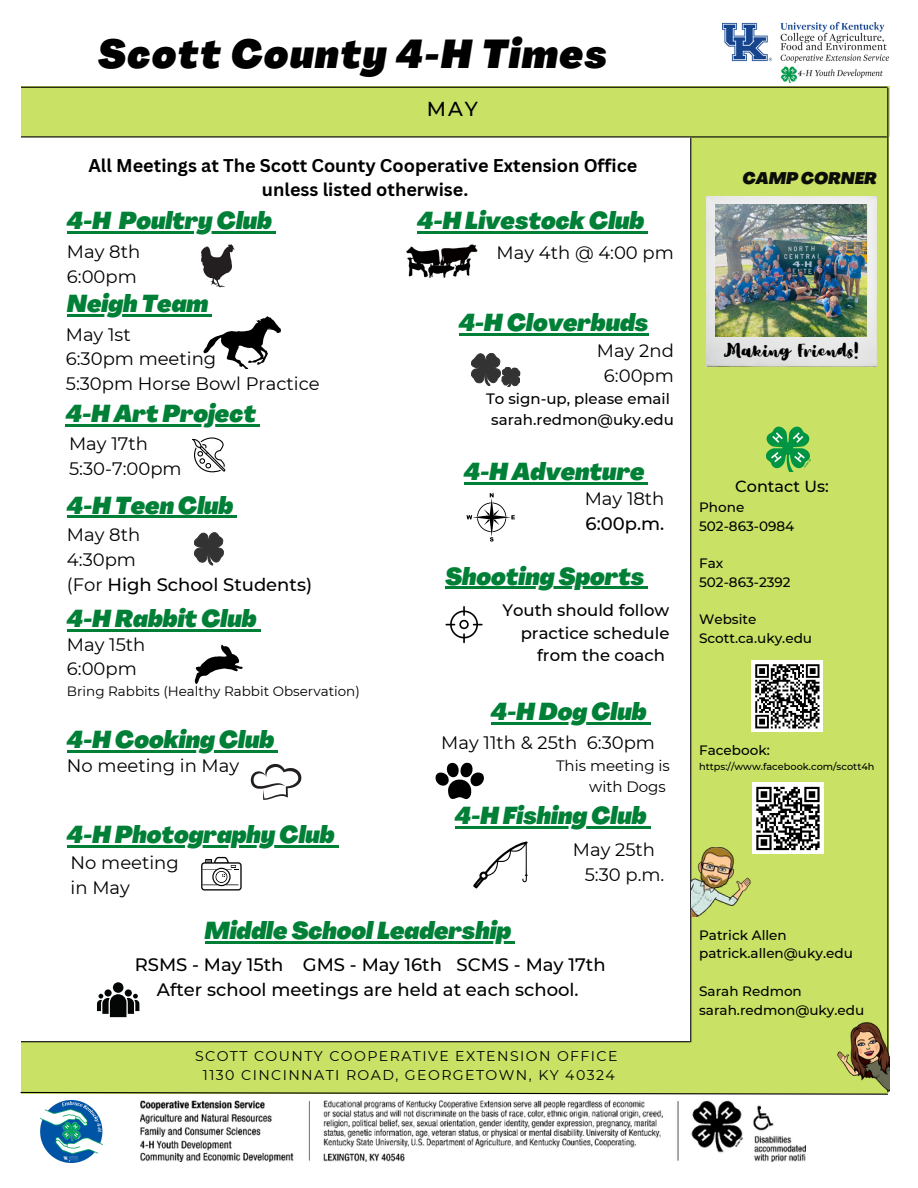
<style>
.page{position:relative;width:918px;height:1188px;background:#fff}
.page>*{position:absolute;margin:0;border:0;box-sizing:border-box;transform-origin:0 0}
.t1{font:italic 900 39.45px "Agrandir";letter-spacing:.04em;color:#000}
.t2{font:italic 900 24px "Agrandir";color:#008037}
.t3{font:500 20.25px "Montserrat";color:#000}
.t4{font:19.5px "Bloom Skirt";color:#000}
.t5{font:18px/24.8px "Montserrat";color:#000}
.t6{font:500 18px/24.8px "Montserrat";color:#000}
.t7{font:700 18px/24.8px "Canva Sans";color:#000;text-align:center}
.t8{font:500 16.5px/22.5px "Montserrat";color:#000;text-align:right}
.t9{font:italic 900 16.5px "Agrandir";color:#0c0d08}
.t10{font:500 16.05px "Montserrat";color:#000}
.t11{font:500 15px/20.2px "Montserrat";color:#000;text-align:center}
.t12{font:15px/20.2px "Montserrat";color:#000;text-align:right}
.t13{font:14.1px/19px "Montserrat";letter-spacing:.1em;color:#000;text-align:center}
.t14{font:500 13.65px/18.8px "Montserrat";color:#000}
.t15{font:13.5px "Montserrat";color:#000}
.t16{font:500 9.75px "Montserrat";color:#000}
.s1{font-weight:400}
</style>
<div class="page">
<div style="left:13px;top:1042px;width:874px;height:51px;background:#c9e265"></div>
<div style="left:691px;top:135px;width:197px;height:957px;background:#c9e265"></div>
<div style="left:16px;top:87px;width:874px;height:49px;background:#c9e265"></div>
<hr style="left:16px;top:87px;width:872px;height:1px;background:#000">
<hr style="left:16px;top:136px;width:871px;height:1px;background:#000">
<hr style="left:690px;top:138px;width:1px;height:904px;background:#000">
<hr style="left:887px;top:88px;width:1px;height:1004px;background:#000">
<hr style="left:13px;top:1041px;width:677px;height:1px;background:#000">
<svg style="left:194px;top:644px;width:49px;height:40px"></svg>
<svg style="left:435px;top:762px;width:49px;height:37px"></svg>
<img style="left:406px;top:231px;width:85px;height:47px">
<svg style="left:466px;top:493px;width:49px;height:49px"></svg>
<div style="left:125px;top:989px;width:7px;height:8px;background:#040606;border-radius:50%"></div>
<div style="left:104px;top:989px;width:8px;height:8px;background:#040606;border-radius:50%"></div>
<div style="left:113px;top:982px;width:10px;height:11px;background:#040606;border-radius:50%"></div>
<svg style="left:97px;top:994px;width:42px;height:23px"></svg>
<svg style="left:251px;top:764px;width:50px;height:36px"></svg>
<img style="left:707px;top:196px;width:169px;height:170px">
<svg style="left:194px;top:533px;width:30px;height:32px"></svg>
<svg style="left:471px;top:353px;width:50px;height:34px"></svg>
<svg style="left:446px;top:606px;width:37px;height:37px"></svg>
<svg style="left:201px;top:244px;width:34px;height:44px"></svg>
<img style="left:722px;top:23px;width:167px;height:59px">
<svg style="left:201px;top:857px;width:41px;height:34px"></svg>
<svg style="left:192px;top:437px;width:34px;height:35px"></svg>
<img style="left:767px;top:427px;width:44px;height:44px">
<img style="left:691px;top:848px;width:60px;height:68px">
<img style="left:837px;top:1018px;width:52px;height:73px">
<div style="left:752px;top:782px;width:72px;height:72px;background:#fff"></div>
<svg style="left:756px;top:786px;width:64px;height:65px"></svg>
<div style="left:751px;top:660px;width:72px;height:72px;background:#fff"></div>
<svg style="left:755px;top:664px;width:65px;height:65px"></svg>
<img style="left:140px;top:1100px;width:665px;height:62px">
<img style="left:41px;top:1100px;width:62px;height:62px">
<div style="left:0;top:13px;width:21px;height:1175px;background:#fff"></div>
<svg style="left:20px;top:1091px;width:869px;height:4px"></svg>
<svg style="left:473px;top:841px;width:55px;height:48px"></svg>
<img style="left:715px;top:205px;width:152px;height:131px">
<hr style="left:459px;top:333px;width:189px;height:2px;background:#008037">
<hr style="left:417px;top:232px;width:227px;height:2px;background:#008037">
<hr style="left:464px;top:482px;width:180px;height:2px;background:#008037">
<hr style="left:205px;top:942px;width:306px;height:2px;background:#008037">
<hr style="left:445px;top:587px;width:199px;height:2px;background:#008037">
<hr style="left:67px;top:751px;width:207px;height:2px;background:#008037">
<hr style="left:67px;top:232px;width:44px;height:2px;background:#008037">
<svg style="left:111px;top:232px;width:8px;height:2px"></svg>
<hr style="left:119px;top:232px;width:153px;height:2px;background:#008037">
<hr style="left:491px;top:723px;width:156px;height:2px;background:#008037">
<hr style="left:67px;top:314px;width:141px;height:3px;background:#008037">
<svg style="left:203px;top:314px;width:78px;height:55px"></svg>
<hr style="left:67px;top:516px;width:166px;height:2px;background:#008037">
<hr style="left:67px;top:630px;width:190px;height:2px;background:#008037">
<hr style="left:67px;top:846px;width:268px;height:2px;background:#008037">
<hr style="left:455px;top:826px;width:192px;height:3px;background:#008037">
<hr style="left:66px;top:424px;width:190px;height:2px;background:#008037">
<h1 class="t1" style="left:98px;top:39px;width:511px">Scott County 4-H Times</h1>
<p class="t3" style="left:427px;top:96px;width:53px">MAY</p>
<p class="t7" style="left:88px;top:152px;width:551px">All Meetings at The Scott County Cooperative Extension Office unless listed otherwise.</p>
<p class="t2" style="left:67px;top:211px;width:207px">4-H Poultry Club</p>
<p class="t5" style="left:67px;top:239px;width:75px">May 8th<br>6:00pm</p>
<p class="t2" style="left:67px;top:294px;width:143px">Neigh Team</p>
<p class="t5" style="left:66px;top:322px;width:255px">May 1st<br>6:30pm meeting<br>5:30pm Horse Bowl Practice</p>
<p class="t2" style="left:66px;top:404px;width:192px">4-H Art Project</p>
<p class="t5" style="left:69px;top:431px;width:114px">May 17th<br>5:30-7:00pm</p>
<p class="t2" style="left:67px;top:496px;width:168px">4-H Teen Club</p>
<p class="t6" style="left:67px;top:522px;width:247px"><span class="s1">May 8th<br>4:30pm<br>(For</span> High School Students)</p>
<p class="t2" style="left:67px;top:609px;width:191px">4-H Rabbit Club</p>
<p class="t5" style="left:67px;top:632px;width:80px">May 15th<br>6:00pm</p>
<p class="t15" style="left:67px;top:683px;width:294px">Bring Rabbits (Healthy Rabbit Observation)</p>
<p class="t2" style="left:67px;top:730px;width:209px">4-H Cooking Club</p>
<p class="t5" style="left:67px;top:753px;width:174px">No meeting in May</p>
<p class="t2" style="left:67px;top:825px;width:269px">4-H Photography Club</p>
<p class="t5" style="left:71px;top:851px;width:110px">No meeting in May</p>
<p class="t2" style="left:417px;top:211px;width:229px">4-H Livestock Club</p>
<p class="t5" style="left:497px;top:240px;width:179px">May 4th @ 4:00 pm</p>
<p class="t2" style="left:459px;top:313px;width:191px">4-H Cloverbuds</p>
<p class="t5" style="left:597px;top:338px;width:78px;text-align:center">May 2nd<br>6:00pm</p>
<p class="t11" style="left:486px;top:389px;width:189px">To sign-up, please email sarah.redmon@uky.edu</p>
<p class="t2" style="left:464px;top:462px;width:182px">4-H Adventure</p>
<p class="t5" style="left:585px;top:487px;width:81px">May 18th</p>
<p class="t6" style="left:586px;top:511px;width:80px">6:00p.m.</p>
<p class="t2" style="left:445px;top:567px;width:201px">Shooting Sports</p>
<p class="t8" style="left:502px;top:599px;width:168px">Youth should follow practice schedule from the coach</p>
<p class="t2" style="left:491px;top:702px;width:157px">4-H Dog Club</p>
<p class="t5" style="left:441px;top:730px;width:215px">May 11th &amp; 25th 6:30pm</p>
<p class="t12" style="left:556px;top:756px;width:115px">This meeting is with Dogs</p>
<p class="t2" style="left:455px;top:806px;width:193px">4-H Fishing Club</p>
<p class="t5" style="left:585px;top:838px;width:81px;text-indent:-12px">May 25th<br>5:30 p.m.</p>
<p class="t2" style="left:205px;top:921px;width:308px">Middle School Leadership</p>
<p class="t6" style="left:135px;top:952px;width:472px;text-align:center">RSMS - May 15th GMS - May 16th SCMS - May 17th<br>After school meetings are held at each school.</p>
<p class="t13" style="left:195px;top:1047px;width:424px">SCOTT COUNTY COOPERATIVE EXTENSION OFFICE<br>1130 CINCINNATI ROAD, GEORGETOWN, KY 40324</p>
<p class="t9" style="left:743px;top:171px;width:136px">CAMP CORNER</p>
<p class="t4" style="left:724px;top:339px;width:136px">Making Friends!</p>
<p class="t10" style="left:735px;top:477px;width:95px">Contact Us:</p>
<p class="t14" style="left:699px;top:498px;width:97px">Phone<br>502-863-0984</p>
<p class="t14" style="left:699px;top:554px;width:93px">Fax<br>502-863-2392</p>
<p class="t14" style="left:699px;top:610px;width:115px">Website<br>Scott.ca.uky.edu</p>
<p class="t14" style="left:699px;top:741px;width:72px">Facebook:</p>
<p class="t16" style="left:699px;top:760px;width:177px">https://www.facebook.com/scott4h</p>
<p class="t14" style="left:699px;top:925px;width:155px">Patrick Allen patrick.allen@uky.edu</p>
<p class="t14" style="left:699px;top:982px;width:167px">Sarah Redmon sarah.redmon@uky.edu</p>
</div>
